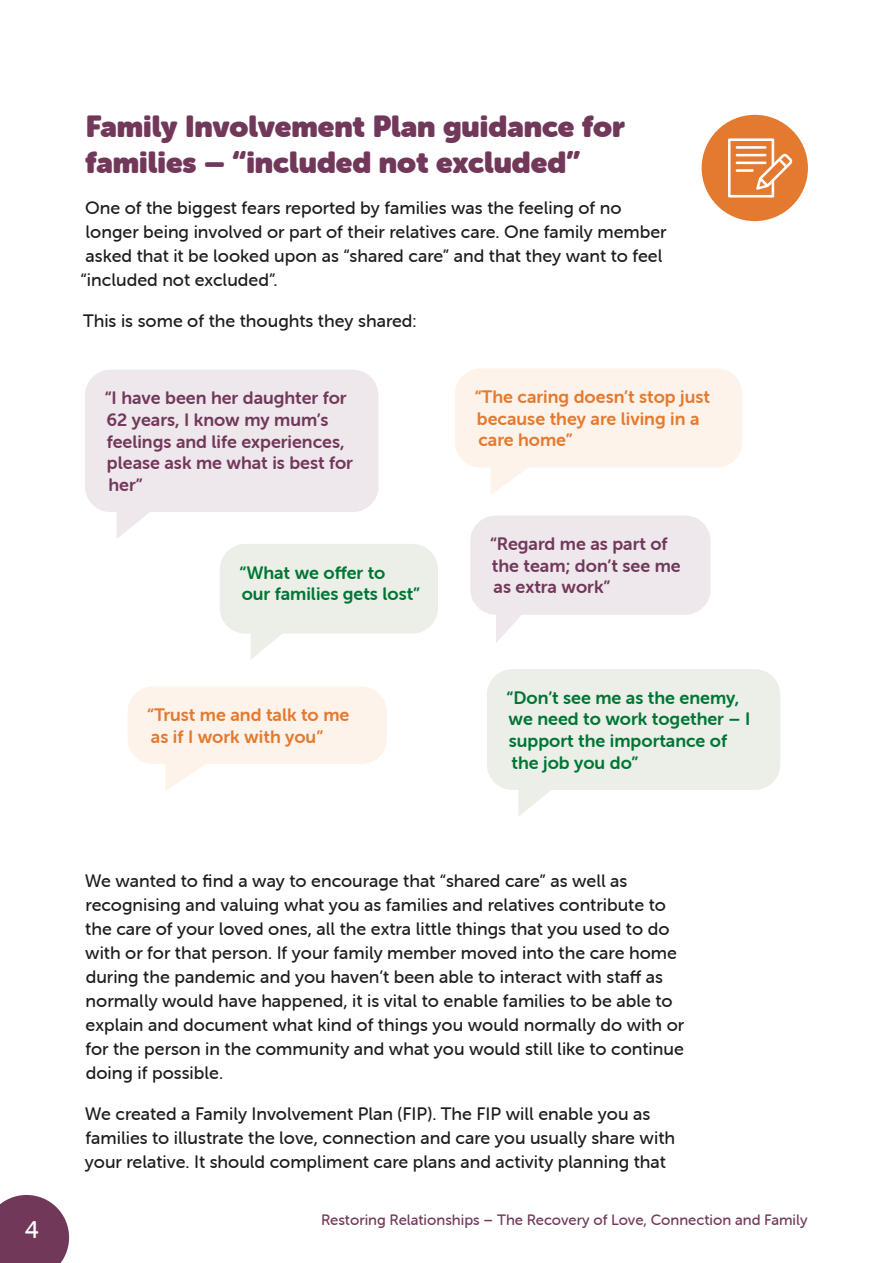
<style>
.page{position:relative;width:893px;height:1263px;background:#fff}
.page>*{position:absolute;margin:0;border:0;box-sizing:border-box;transform-origin:0 0}
.t1{font:30px/36px "Museo Sans Rounded";color:#72385a}
.t2{font:24px "Museo Sans Rounded 500";color:#fff}
.t3{font:18px/24px "Museo Sans Rounded 500";color:#1d1d1b}
.t4{font:18px/21.6px "Museo Sans Rounded 700";color:#72385a}
.t5{font:18px/21.6px "Museo Sans Rounded 700";color:#007534}
.t6{font:18px/21.6px "Museo Sans Rounded 700";color:#e47a2f}
.t7{font:15px "Museo Sans Rounded 500";color:#72385a}
</style>
<div class="page">
<svg style="left:0;top:1195px;width:69px;height:68px;background:#814e6c"></svg>
<div style="left:220px;top:544px;width:218px;height:89px;background:#ebefe8;border-radius:26px"></div>
<svg style="left:251px;top:633px;width:33px;height:26px"></svg>
<div style="left:455px;top:368px;width:287px;height:100px;background:#fdf3eb;border-radius:26px"></div>
<svg style="left:490px;top:468px;width:37px;height:26px"></svg>
<div style="left:85px;top:370px;width:293px;height:142px;background:#eee8ec;border-radius:26px"></div>
<svg style="left:116px;top:512px;width:34px;height:27px"></svg>
<div style="left:470px;top:515px;width:241px;height:100px;background:#eee8ec;border-radius:26px"></div>
<svg style="left:496px;top:615px;width:25px;height:28px"></svg>
<div style="left:487px;top:669px;width:293px;height:121px;background:#ebefe8;border-radius:26px"></div>
<svg style="left:518px;top:790px;width:33px;height:26px"></svg>
<div style="left:128px;top:686px;width:259px;height:78px;background:#fdf3eb;border-radius:26px"></div>
<svg style="left:165px;top:764px;width:40px;height:27px"></svg>
<div style="left:702px;top:115px;width:106px;height:106px;background:#e47a2f;border-radius:50%"></div>
<svg style="left:728px;top:138px;width:65px;height:59px"></svg>
<h2 class="t2" style="left:25px;top:1216px;width:16px">4</h2>
<h1 class="t1" style="left:85px;top:109px;width:541px">Family Involvement Plan guidance for families – “included not excluded”</h1>
<p class="t3" style="left:81px;top:196px;width:588px">One of the biggest fears reported by families was the feeling of no longer being involved or part of their relatives care. One family member asked that it be looked upon as “shared care” and that they want to feel “included not excluded”.</p>
<p class="t3" style="left:83px;top:309px;width:335px">This is some of the thoughts they shared:</p>
<p class="t4" style="left:105px;top:387px;width:250px">“I have been her daughter for<br>62 years, I know my mum’s feelings and life experiences, please ask me what is best for her”</p>
<p class="t5" style="left:239px;top:562px;width:182px">“What we offer to<br>our families gets lost”</p>
<p class="t6" style="left:147px;top:704px;width:204px">“Trust me and talk to me as if I work with you”</p>
<p class="t6" style="left:475px;top:386px;width:237px">“The caring doesn’t stop just because they are living in a care home”</p>
<p class="t4" style="left:490px;top:533px;width:192px">“Regard me as part of the team; don’t see me as extra work”</p>
<p class="t5" style="left:507px;top:687px;width:245px">“Don’t see me as the enemy, we need to work together – I support the importance of the job you do”</p>
<p class="t3" style="left:85px;top:869px;width:601px">We wanted to find a way to encourage that “shared care” as well as recognising and valuing what you as families and relatives contribute to the care of your loved ones, all the extra little things that you used to do with or for that person. If your family member moved into the care home during the pandemic and you haven’t been able to interact with staff as normally would have happened, it is vital to enable families to be able to explain and document what kind of things you would normally do with or for the person in the community and what you would still like to continue doing if possible.</p>
<p class="t3" style="left:85px;top:1102px;width:592px">We created a Family Involvement Plan (FIP). The FIP will enable you as families to illustrate the love, connection and care you usually share with your relative. It should compliment care plans and activity planning that</p>
<p class="t7" style="left:321px;top:1212px;width:488px">Restoring Relationships – The Recovery of Love, Connection and Family</p>
</div>
